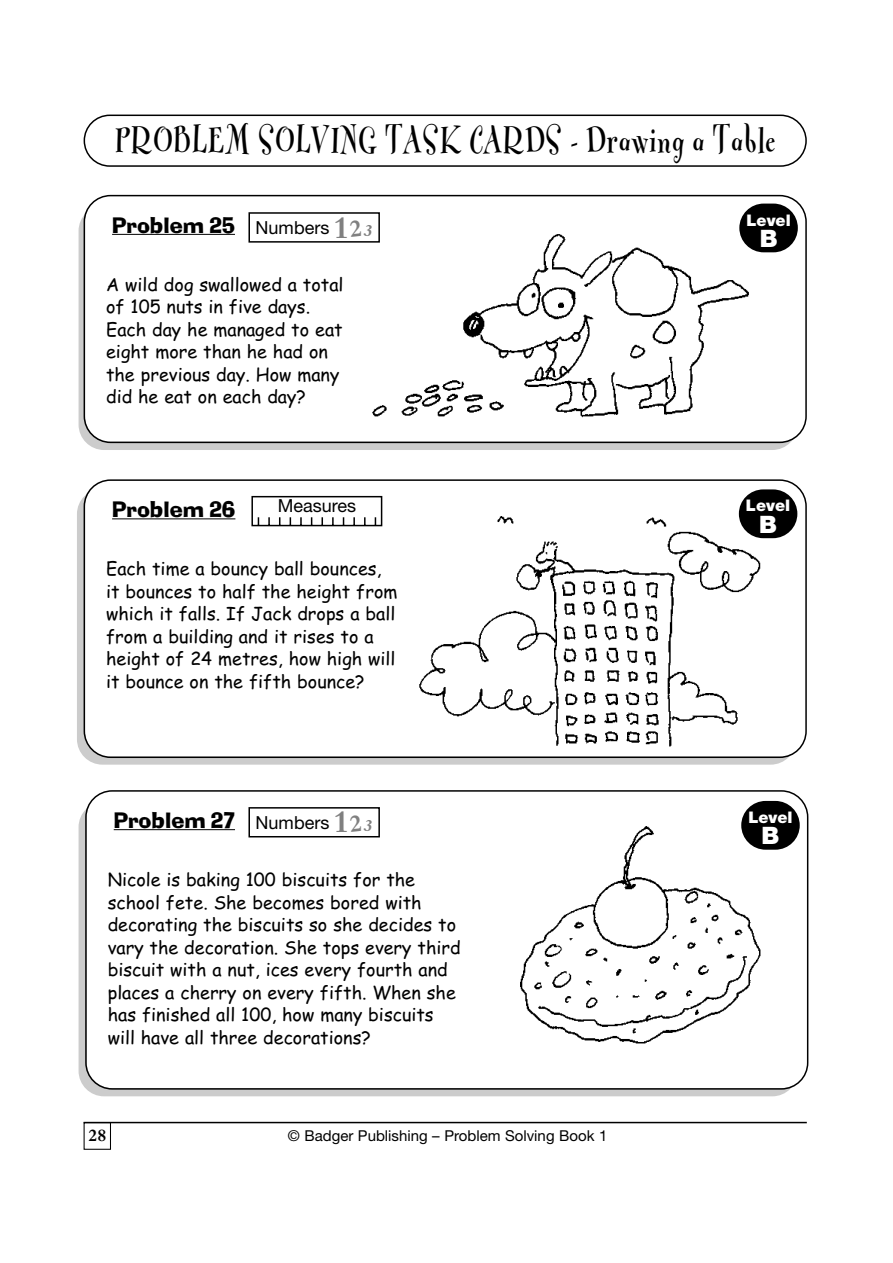
<style>
.page{position:relative;width:893px;height:1263px;background:#fff}
.page>*{position:absolute;margin:0;border:0;box-sizing:border-box;transform-origin:0 0}
.t1{font:700 37.05px "Fontesque";letter-spacing:.035em;color:#000;scale:.77 1}
.t2{font:900 24px "Helvetica Neue";color:#fff}
.t3{font:21px "Ad Lib Font";color:#000}
.t4{font:18px/22.5px "Comic Sans MS";color:#000}
.t5{font:18px "Helvetica Neue";color:#000}
.t6{font:700 18px "Bembo";color:#000}
.t7{font:900 16.05px "Helvetica Neue";color:#fff}
.t8{font:15px "Helvetica Neue";color:#000}
.s1{font-family:"Bembo";font-weight:700;font-size:32.4px;color:#808080}
</style>
<div class="page">
<svg style="left:79px;top:206px;width:718px;height:244px;background:#c6c6c6"></svg>
<div style="left:77px;top:489px;width:719px;height:276px;background:#ccc;border-radius:25px"></div>
<div style="left:79px;top:802px;width:718px;height:294px;background:#ccc;border-radius:26px"></div>
<svg style="left:84px;top:115px;width:722px;height:52px"></svg>
<svg style="left:84px;top:195px;width:722px;height:248px"></svg>
<div style="left:84px;top:479px;width:722px;height:279px;background:#fff"></div>
<div style="left:85px;top:790px;width:723px;height:300px;background:#fff"></div>
<hr style="left:84px;top:1122px;width:722px;height:1px;background:#000">
<div style="left:84px;top:1122px;width:27px;height:28px;border:1px solid #000"></div>
<div style="left:739px;top:204px;width:58px;height:48px;background:#000;border-radius:24px"></div>
<div style="left:738px;top:489px;width:59px;height:49px;background:#000;border-radius:24px"></div>
<div style="left:741px;top:801px;width:58px;height:49px;background:#000;border-radius:24px"></div>
<svg style="left:251px;top:495px;width:132px;height:32px;background:#d9d9d9"></svg>
<div style="left:356px;top:267px;width:433px;height:160px;background:#fff"></div>
<div style="left:402px;top:561px;width:386px;height:186px;background:#fff"></div>
<div style="left:467px;top:860px;width:315px;height:227px;background:#fff"></div>
<img style="left:349px;top:216px;width:423px;height:209px">
<img style="left:411px;top:511px;width:355px;height:240px">
<img style="left:511px;top:817px;width:256px;height:227px">
<div style="left:248px;top:212px;width:132px;height:31px;border:2px solid #000"></div>
<div style="left:248px;top:807px;width:132px;height:30px;border:2px solid #000"></div>
<svg style="left:349px;top:220px;width:24px;height:17px"></svg>
<svg style="left:349px;top:815px;width:24px;height:17px"></svg>
<h1 class="t1" style="left:115px;top:121px;width:859px">PROBLEM SOLVING TASK CARDS - Drawing a Table</h1>
<p class="t3" style="left:112px;top:217px;width:124px">Problem 25</p>
<p class="t5" style="left:255px;top:221px;width:95px">Numbers <span class="s1">1</span></p>
<p class="t4" style="left:106px;top:275px;width:239px">A wild dog swallowed a total of 105 nuts in five days.<br>Each day he managed to eat eight more than he had on the previous day. How many did he eat on each day?</p>
<p class="t3" style="left:112px;top:502px;width:125px">Problem 26</p>
<p class="t5" style="left:278px;top:499px;width:80px">Measures</p>
<p class="t4" style="left:106px;top:559px;width:293px">Each time a bouncy ball bounces, it bounces to half the height from which it falls. If Jack drops a ball from a building and it rises to a height of 24 metres, how high will it bounce on the fifth bounce?</p>
<p class="t3" style="left:114px;top:813px;width:123px">Problem 27</p>
<p class="t5" style="left:255px;top:816px;width:95px">Numbers <span class="s1">1</span></p>
<p class="t4" style="left:108px;top:870px;width:354px">Nicole is baking 100 biscuits for the school fete. She becomes bored with decorating the biscuits so she decides to vary the decoration. She tops every third biscuit with a nut, ices every fourth and places a cherry on every fifth. When she has finished all 100, how many biscuits will have all three decorations?</p>
<p class="t6" style="left:89px;top:1129px;width:19px">28</p>
<p class="t8" style="left:288px;top:1130px;width:321px">© Badger Publishing – Problem Solving Book 1</p>
<p class="t7" style="left:746px;top:214px;width:46px">Level</p>
<h2 class="t2" style="left:759px;top:230px;width:19px">B</h2>
<p class="t7" style="left:746px;top:500px;width:46px">Level</p>
<h2 class="t2" style="left:759px;top:516px;width:19px">B</h2>
<p class="t7" style="left:748px;top:811px;width:46px">Level</p>
<h2 class="t2" style="left:761px;top:827px;width:19px">B</h2>
</div>
